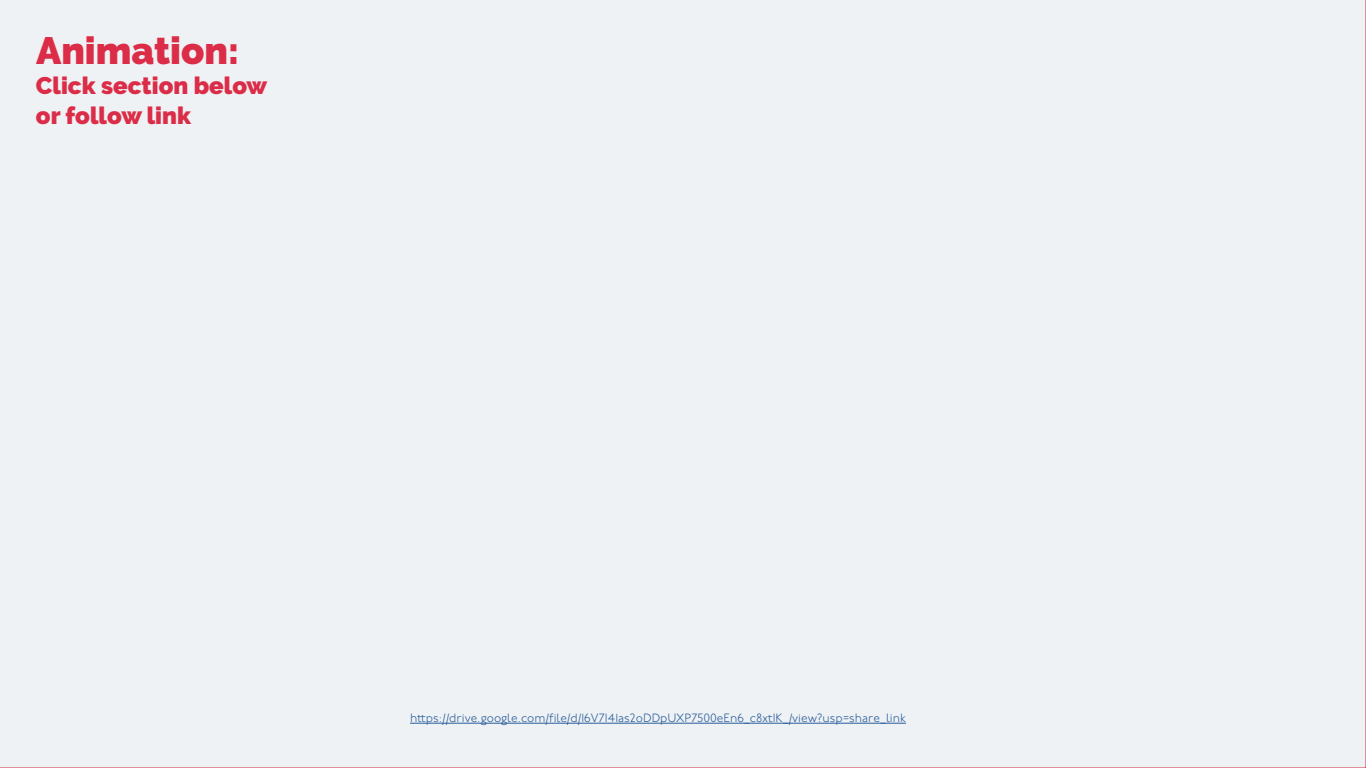
<style>
.page{position:relative;width:1366px;height:768px;background:#eff2f4}
.page>*{position:absolute;margin:0;border:0;box-sizing:border-box;transform-origin:0 0}
.t1{font:900 38px "Raleway";color:#db2c48}
.t2{font:900 24px/30px "Raleway";color:#db2c48}
.t3{font:300 12px "P22 Underground";color:#275b9b}
</style>
<div class="page">
<hr style="left:410px;top:723px;width:496px;height:1px;background:#275b9b">
<h1 class="t1" style="left:36px;top:28px;width:205px">Animation:</h1>
<h2 class="t2" style="left:36px;top:70px;width:233px">Click section below or follow link</h2>
<p class="t3" style="left:410px;top:711px;width:498px">https://drive.google.com/file/d/16V7I41as2oDDpUXP7500eEn6_c8xtIK_/view?usp=share_link</p>
</div>
